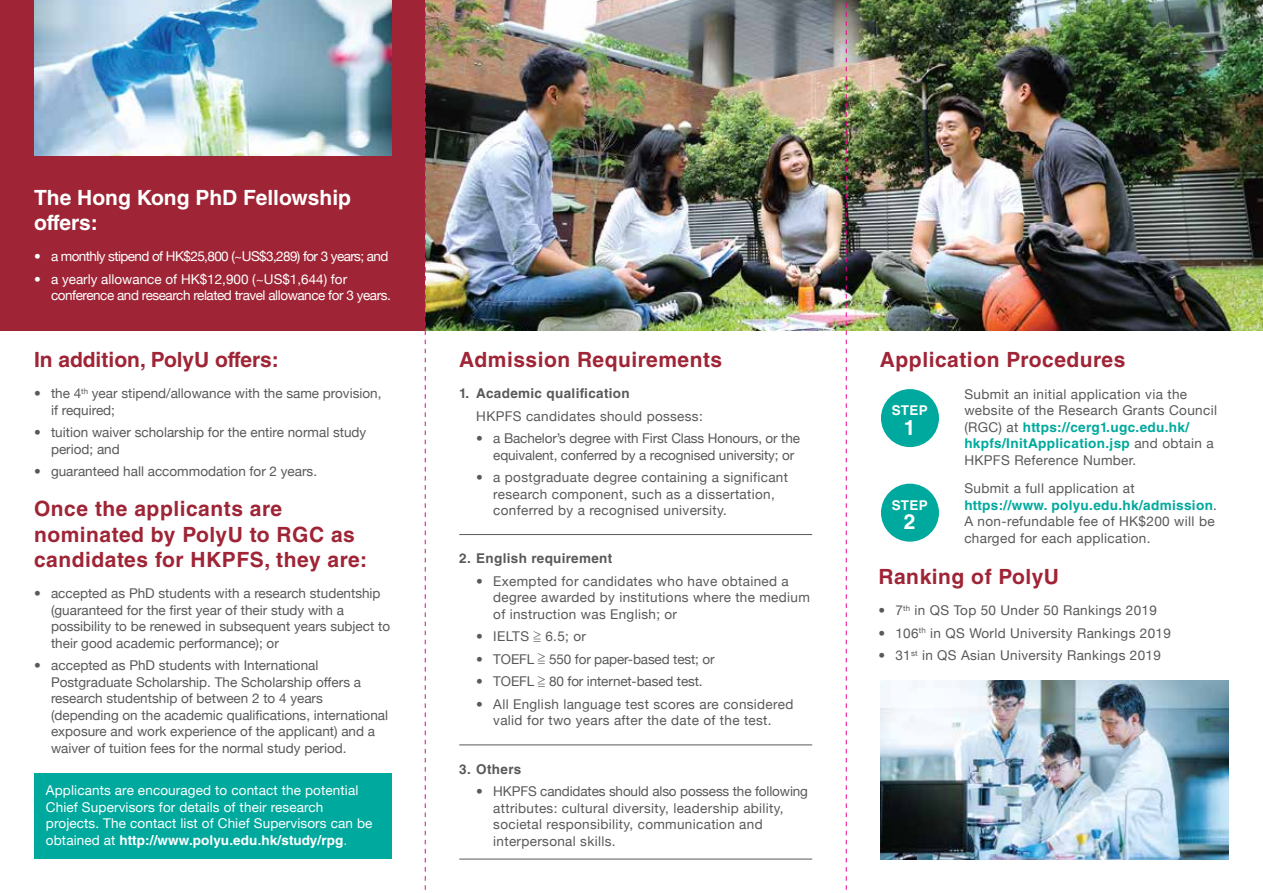
<style>
.page{position:relative;width:1263px;height:893px;background:#fff}
.page>*{position:absolute;margin:0;border:0;box-sizing:border-box;transform-origin:0 0}
.t1{font:700 21px/25.2px "Helvetica LT Std";letter-spacing:.025em;color:#9f2536}
.t2{font:700 21px/25.2px "Helvetica LT Std";color:#fff}
.t3{font:700 21px "Helvetica LT Std";color:#9f2536}
.t4{font:13.5px/16.5px "Helvetica Neue";letter-spacing:.025em;color:#58595b}
.t5{font:13.5px/16.5px "Helvetica Neue";color:#58595b}
.t6{font:13.5px/16.5px "Helvetica Neue";letter-spacing:.01em;color:#fff}
.t7{font:700 13.5px/16.5px "Helvetica LT Std";letter-spacing:.025em;color:#00a99d}
.t8{font:13.5px/16.5px "Helvetica Neue";letter-spacing:-.035em;color:#fff}
.t9{font:700 13.5px "Helvetica LT Std";letter-spacing:.01em;color:#fff}
.t10{font:13.5px "Helvetica Neue";letter-spacing:-.045em;color:#fff}
.t11{font:700 13.5px "Helvetica LT Std";letter-spacing:.025em;color:#58595b}
.s1{font-family:"Helvetica Neue";font-weight:400}
.s2{font-family:"Helvetica Neue";font-weight:300}
.s3{font-family:"Microsoft Jheng Hei"}
.s4{font-family:"Helvetica Neue";font-weight:400;color:#58595b}
.s5{font-family:"Helvetica Neue";font-weight:300;color:#231f20}
</style>
<div class="page">
<div style="left:0;top:0;width:425px;height:330px;background:#9f2536"></div>
<img style="left:426px;top:0;width:837px;height:330px">
<img style="left:881px;top:680px;width:348px;height:179px">
<img style="left:34px;top:0;width:357px;height:156px">
<div style="left:34px;top:773px;width:357px;height:86px;background:#00a99d"></div>
<div style="left:881px;top:389px;width:58px;height:58px;background:#00a99d;border-radius:50%"></div>
<div style="left:881px;top:484px;width:58px;height:58px;background:#00a99d;border-radius:50%"></div>
<hr style="left:459px;top:534px;width:353px;height:1px;background:#58595b">
<hr style="left:459px;top:744px;width:353px;height:1px;background:#58595b">
<hr style="left:459px;top:859px;width:353px;height:1px;background:#58595b">
<svg style="left:846px;top:0;width:1px;height:890px"></svg>
<svg style="left:425px;top:0;width:1px;height:890px"></svg>
<h1 class="t2" style="left:34px;top:184px;width:319px">The Hong Kong PhD Fellowship offers:</h1>
<p class="t10" style="left:34px;top:248px;width:356px">• a monthly stipend of HK$25,800 (~US$3,289) for 3 years; and</p>
<p class="t8" style="left:51px;top:270px;width:341px;text-indent:-17px">• a yearly allowance of HK$12,900 (~US$1,644) for conference and research related travel allowance for 3 years.</p>
<h1 class="t3" style="left:34px;top:346px;width:246px">In addition, PolyU offers:</h1>
<p class="t5" style="left:51px;top:385px;width:332px;text-indent:-17px">• the 4<sup>th</sup> year stipend/allowance with the same provision, if required;</p>
<p class="t5" style="left:51px;top:424px;width:317px;text-indent:-17px">• tuition waiver scholarship for the entire normal study period; and</p>
<p class="t5" style="left:34px;top:463px;width:285px">• guaranteed hall accommodation for 2 years.</p>
<h1 class="t1" style="left:34px;top:496px;width:335px">Once the applicants are nominated by PolyU to RGC as candidates for HKPFS, they are:</h1>
<p class="t5" style="left:51px;top:585px;width:341px;text-indent:-17px">• accepted as PhD students with a research studentship (guaranteed for the first year of their study with a possibility to be renewed in subsequent years subject to their good academic performance); or</p>
<p class="t5" style="left:51px;top:657px;width:339px;text-indent:-17px">• accepted as PhD students with International Postgraduate Scholarship. The Scholarship offers a research studentship of between 2 to 4 years (depending on the academic qualifications, international exposure and work experience of the applicant) and a waiver of tuition fees for the normal study period.</p>
<p class="t6" style="left:46px;top:782px;width:328px">Applicants are encouraged to contact the potential<br>Chief Supervisors for details of their research projects. The contact list of Chief Supervisors can be</p>
<p class="t9" style="left:46px;top:831px;width:303px"><span class="s1">obtained at</span> http://www.polyu.edu.hk/study/rpg<span class="s2">.</span></p>
<h1 class="t1" style="left:459px;top:346px;width:264px">Admission Requirements</h1>
<p class="t11" style="left:459px;top:385px;width:172px">1. Academic qualification</p>
<p class="t4" style="left:476px;top:407px;width:228px">HKPFS candidates should possess:</p>
<p class="t5" style="left:493px;top:430px;width:308px;text-indent:-17px">• a Bachelor’s degree with First Class Honours, or the equivalent, conferred by a recognised university; or</p>
<p class="t4" style="left:493px;top:469px;width:296px;text-indent:-17px">• a postgraduate degree containing a significant research component, such as a dissertation, conferred by a recognised university.</p>
<p class="t11" style="left:459px;top:550px;width:155px">2. English requirement</p>
<p class="t4" style="left:493px;top:572px;width:318px;text-indent:-17px">• Exempted for candidates who have obtained a degree awarded by institutions where the medium of instruction was English; or</p>
<p class="t5" style="left:476px;top:628px;width:111px">• IELTS <span class="s3">≧</span> 6.5; or</p>
<p class="t5" style="left:476px;top:650px;width:240px">• TOEFL <span class="s3">≧</span> 550 for paper-based test; or</p>
<p class="t5" style="left:476px;top:673px;width:228px">• TOEFL <span class="s3">≧</span> 80 for internet-based test.</p>
<p class="t4" style="left:476px;top:695px;width:319px;text-align:center">• All English language test scores are considered valid for two years after the date of the test.</p>
<p class="t11" style="left:459px;top:760px;width:64px">3. Others</p>
<p class="t4" style="left:493px;top:783px;width:316px;text-indent:-17px">• HKPFS candidates should also possess the following attributes: cultural diversity, leadership ability, societal responsibility, communication and interpersonal skills.</p>
<h1 class="t1" style="left:880px;top:346px;width:247px">Application Procedures</h1>
<p class="t4" style="left:964px;top:385px;width:254px">Submit an initial application via the website of the Research Grants Council</p>
<p class="t7" style="left:964px;top:418px;width:251px"><span class="s4">(RGC) at</span> https://cerg1.ugc.edu.hk/ hkpfs/InitApplication.jsp <span class="s4">and obtain a</span></p>
<p class="t4" style="left:964px;top:445px;width:173px;line-height:28.5px">HKPFS Reference Number.<br>Submit a full application at</p>
<p class="t7" style="left:964px;top:497px;width:254px">https://www. polyu.edu.hk/admission<span class="s5">.</span></p>
<p class="t4" style="left:964px;top:513px;width:252px">A non-refundable fee of HK$200 will be charged for each application.</p>
<p class="t9" style="left:892px;top:402px;width:38px">STEP</p>
<h1 class="t2" style="left:904px;top:414px;width:13px">1</h1>
<p class="t9" style="left:892px;top:497px;width:38px">STEP</p>
<h1 class="t2" style="left:904px;top:509px;width:13px">2</h1>
<h1 class="t1" style="left:878px;top:564px;width:182px">Ranking of PolyU</h1>
<p class="t4" style="left:878px;top:602px;width:280px">• 7<sup>th</sup> in QS Top 50 Under 50 Rankings 2019</p>
<p class="t4" style="left:878px;top:625px;width:294px">• 106<sup>th</sup> in QS World University Rankings 2019</p>
<p class="t4" style="left:878px;top:647px;width:284px">• 31<sup>st</sup> in QS Asian University Rankings 2019</p>
</div>
